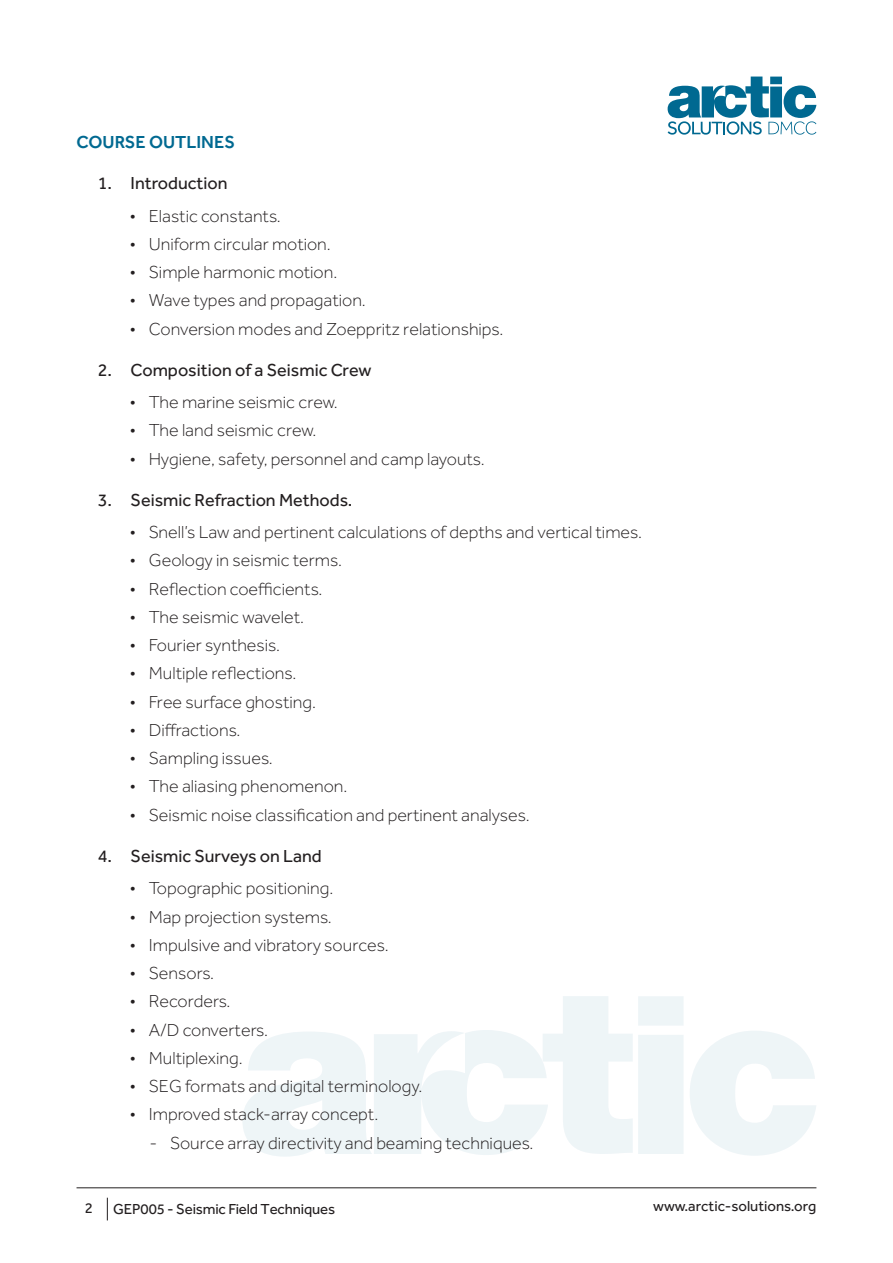
<style>
.page{position:relative;width:893px;height:1263px;background:#fff}
.page>*{position:absolute;margin:0;border:0;box-sizing:border-box;transform-origin:0 0}
.t1{font:300 18px "Effra";color:#231f20}
.t2{font:18px "Effra";color:#231f20}
.Heading_-_Course_Out{font:500 18px "Effra";color:#006991}
.t3{font:15px "Effra";letter-spacing:-.01em;color:#231f20}
</style>
<div class="page">
<hr style="left:77px;top:1187px;width:739px;height:1px;background:#231f20">
<svg style="left:107px;top:1198px;width:1px;height:22px"></svg>
<svg style="left:668px;top:77px;width:148px;height:58px"></svg>
<svg style="left:690px;top:1031px;width:126px;height:125px"></svg>
<svg style="left:243px;top:996px;width:440px;height:161px"></svg>
<p class="Heading_-_Course_Out" style="left:77px;top:131px;width:160px">COURSE OUTLINES</p>
<p class="t2" style="left:98px;top:173px;width:131px">1. Introduction</p>
<p class="t1" style="left:130px;top:205px;width:152px">• Elastic constants.</p>
<p class="t1" style="left:130px;top:234px;width:202px">• Uniform circular motion.</p>
<p class="t1" style="left:130px;top:262px;width:209px">• Simple harmonic motion.</p>
<p class="t1" style="left:130px;top:290px;width:237px">• Wave types and propagation.</p>
<p class="t1" style="left:130px;top:318px;width:375px">• Conversion modes and Zoeppritz relationships.</p>
<p class="t2" style="left:98px;top:359px;width:275px">2. Composition of a Seismic Crew</p>
<p class="t1" style="left:130px;top:392px;width:209px">• The marine seismic crew.</p>
<p class="t1" style="left:130px;top:420px;width:188px">• The land seismic crew.</p>
<p class="t1" style="left:130px;top:448px;width:356px">• Hygiene, safety, personnel and camp layouts.</p>
<p class="t2" style="left:98px;top:489px;width:256px">3. Seismic Refraction Methods.</p>
<p class="t1" style="left:130px;top:522px;width:514px">• Snell’s Law and pertinent calculations of depths and vertical times.</p>
<p class="t1" style="left:130px;top:550px;width:213px">• Geology in seismic terms.</p>
<p class="t1" style="left:130px;top:578px;width:194px">• Reflection coefficients.</p>
<p class="t1" style="left:130px;top:607px;width:176px">• The seismic wavelet.</p>
<p class="t1" style="left:130px;top:635px;width:152px">• Fourier synthesis.</p>
<p class="t1" style="left:130px;top:663px;width:168px">• Multiple reflections.</p>
<p class="t1" style="left:130px;top:692px;width:188px">• Free surface ghosting.</p>
<p class="t1" style="left:130px;top:720px;width:112px">• Diffractions.</p>
<p class="t1" style="left:130px;top:748px;width:144px">• Sampling issues.</p>
<p class="t1" style="left:130px;top:776px;width:219px">• The aliasing phenomenon.</p>
<p class="t1" style="left:130px;top:805px;width:401px">• Seismic noise classification and pertinent analyses.</p>
<p class="t2" style="left:98px;top:845px;width:225px">4. Seismic Surveys on Land</p>
<p class="t1" style="left:130px;top:878px;width:205px">• Topographic positioning.</p>
<p class="t1" style="left:130px;top:906px;width:203px">• Map projection systems.</p>
<p class="t1" style="left:130px;top:935px;width:260px">• Impulsive and vibratory sources.</p>
<p class="t1" style="left:130px;top:963px;width:86px">• Sensors.</p>
<p class="t1" style="left:130px;top:991px;width:102px">• Recorders.</p>
<p class="t1" style="left:130px;top:1019px;width:140px">• A/D converters.</p>
<p class="t1" style="left:130px;top:1048px;width:114px">• Multiplexing.</p>
<p class="t1" style="left:130px;top:1076px;width:294px">• SEG formats and digital terminology.</p>
<p class="t1" style="left:130px;top:1104px;width:250px">• Improved stack-array concept.</p>
<p class="t1" style="left:149px;top:1132px;width:386px">- Source array directivity and beaming techniques.</p>
<p class="t3" style="left:85px;top:1199px;width:10px">2</p>
<p class="t3" style="left:113px;top:1200px;width:223px">GEP005 - Seismic Field Techniques</p>
<p class="t3" style="left:653px;top:1198px;width:165px">www.arctic-solutions.org</p>
</div>
